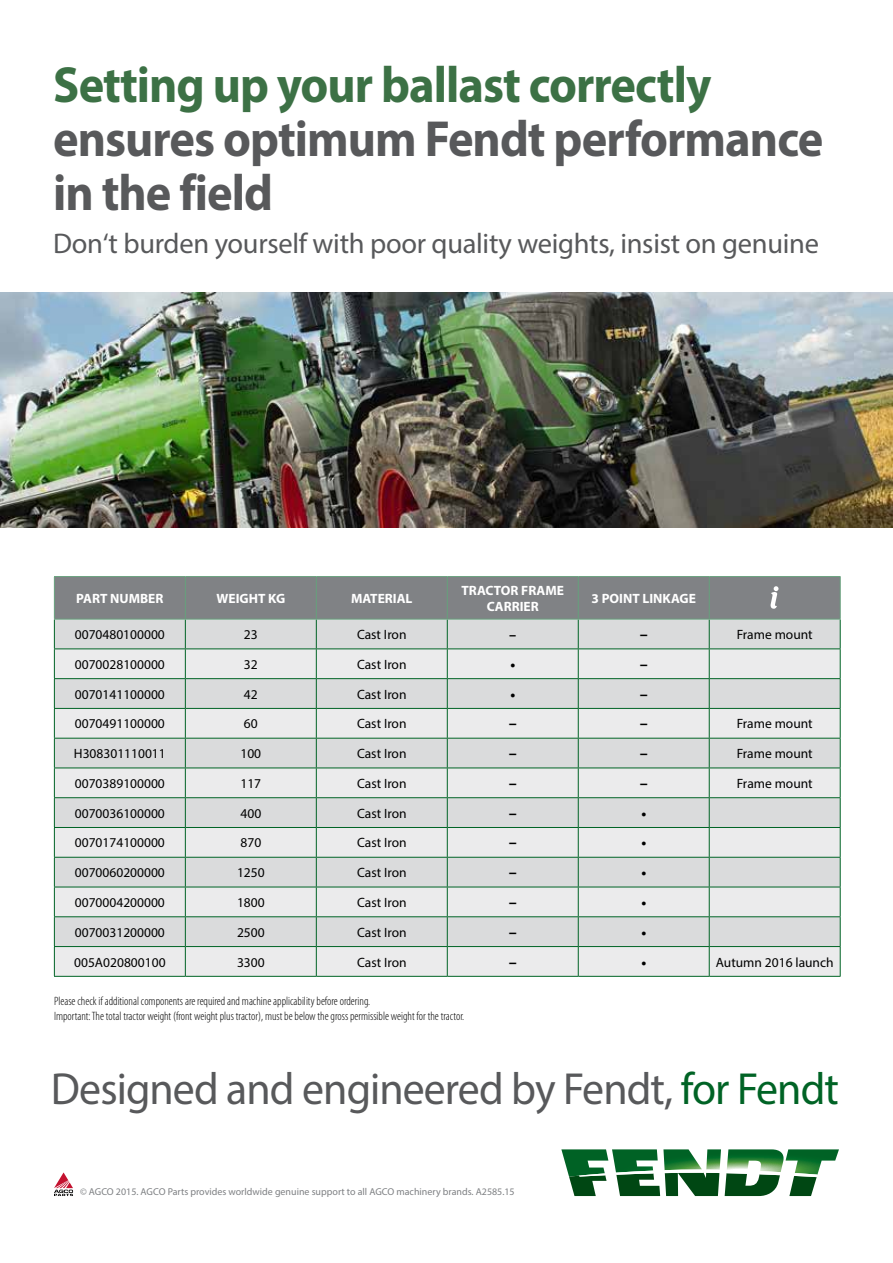
<style>
.page{position:relative;width:893px;height:1263px;background:#fff}
.page>*{position:absolute;margin:0;border:0;box-sizing:border-box;transform-origin:0 0}
.t1{font:700 51px/54px "Myriad Pro";letter-spacing:-.02em;color:#58595b;scale:.95 1}
.t2{font:700 51px "Myriad Pro";letter-spacing:-.02em;color:#3c7145;scale:.95 1}
.t3{font:45.15px "Myriad Pro";letter-spacing:-.02em;color:#58595b}
.t4{font:28.5px "Myriad Pro";letter-spacing:-.01em;color:#58595b}
.t5{font:13.5px "Myriad Pro";color:#000}
.t6{font:700 13.5px/16.2px "Myriad Pro";color:#fff;text-align:center}
.t7{font:900 13.5px "Myriad Pro";color:#000}
.t8{font:300 condensed 12.15px/14.5px "Myriad Pro";color:#000}
.t9{font:900 12px "Myriad Pro";color:#000}
.t10{font:10.05px "Myriad Pro";color:#7e8083}
.s1{color:#006325}
</style>
<div class="page">
<img style="left:0;top:292px;width:893px;height:236px">
<svg style="left:561px;top:1149px;width:278px;height:47px"></svg>
<svg style="left:759px;top:1171px;width:22px;height:4px"></svg>
<svg style="left:54px;top:1172px;width:19px;height:24px"></svg>
<hr style="left:54px;top:976px;width:131px;height:1px;background:#006325">
<hr style="left:185px;top:976px;width:131px;height:1px;background:#006325">
<hr style="left:316px;top:976px;width:131px;height:1px;background:#006325">
<hr style="left:447px;top:976px;width:131px;height:1px;background:#006325">
<hr style="left:578px;top:976px;width:131px;height:1px;background:#006325">
<hr style="left:709px;top:976px;width:132px;height:1px;background:#006325">
<hr style="left:54px;top:576px;width:131px;height:1px;background:#66a17c">
<hr style="left:185px;top:576px;width:131px;height:1px;background:#66a17c">
<hr style="left:316px;top:576px;width:131px;height:1px;background:#66a17c">
<hr style="left:447px;top:576px;width:131px;height:1px;background:#66a17c">
<hr style="left:578px;top:576px;width:131px;height:1px;background:#66a17c">
<hr style="left:709px;top:576px;width:132px;height:1px;background:#66a17c">
<svg style="left:54px;top:577px;width:787px;height:399px;background:#cfd4d3"></svg>
<h1 class="t2" style="left:53px;top:52px;width:694px">Setting up your ballast correctly</h1>
<h1 class="t1" style="left:53px;top:111px;width:812px">ensures optimum Fendt performance in the field</h1>
<h3 class="t4" style="left:53px;top:226px;width:767px">Don‘t burden yourself with poor quality weights, insist on genuine</h3>
<p class="t6" style="left:76px;top:590px;width:89px">PART NUMBER</p>
<p class="t6" style="left:216px;top:590px;width:70px">WEIGHT KG</p>
<p class="t6" style="left:351px;top:590px;width:63px">MATERIAL</p>
<p class="t6" style="left:462px;top:582px;width:104px">TRACTOR FRAME<br>CARRIER</p>
<p class="t6" style="left:591px;top:590px;width:106px">3 POINT LINKAGE</p>
<p class="t5" style="left:75px;top:626px;width:92px">0070480100000</p>
<p class="t5" style="left:244px;top:626px;width:15px">23</p>
<p class="t5" style="left:357px;top:626px;width:51px">Cast Iron</p>
<p class="t9" style="left:509px;top:626px;width:9px">−</p>
<p class="t7" style="left:640px;top:625px;width:10px">−</p>
<p class="t5" style="left:737px;top:626px;width:77px">Frame mount</p>
<p class="t5" style="left:75px;top:656px;width:92px">0070028100000</p>
<p class="t5" style="left:244px;top:656px;width:15px">32</p>
<p class="t5" style="left:357px;top:656px;width:51px">Cast Iron</p>
<p class="t7" style="left:510px;top:655px;width:6px">•</p>
<p class="t7" style="left:640px;top:655px;width:10px">−</p>
<p class="t5" style="left:75px;top:686px;width:92px">0070141100000</p>
<p class="t5" style="left:244px;top:686px;width:15px">42</p>
<p class="t5" style="left:357px;top:686px;width:51px">Cast Iron</p>
<p class="t7" style="left:510px;top:685px;width:6px">•</p>
<p class="t7" style="left:640px;top:685px;width:10px">−</p>
<p class="t5" style="left:75px;top:715px;width:92px">0070491100000</p>
<p class="t5" style="left:244px;top:715px;width:15px">60</p>
<p class="t5" style="left:357px;top:715px;width:51px">Cast Iron</p>
<p class="t7" style="left:509px;top:715px;width:10px">−</p>
<p class="t7" style="left:640px;top:715px;width:10px">−</p>
<p class="t5" style="left:737px;top:715px;width:77px">Frame mount</p>
<p class="t5" style="left:74px;top:745px;width:93px">H308301110011</p>
<p class="t5" style="left:240px;top:745px;width:22px">100</p>
<p class="t5" style="left:357px;top:745px;width:51px">Cast Iron</p>
<p class="t7" style="left:509px;top:744px;width:10px">−</p>
<p class="t7" style="left:640px;top:744px;width:10px">−</p>
<p class="t5" style="left:737px;top:745px;width:77px">Frame mount</p>
<p class="t5" style="left:75px;top:775px;width:92px">0070389100000</p>
<p class="t5" style="left:240px;top:775px;width:22px">117</p>
<p class="t5" style="left:357px;top:775px;width:51px">Cast Iron</p>
<p class="t7" style="left:509px;top:774px;width:10px">−</p>
<p class="t7" style="left:640px;top:774px;width:10px">−</p>
<p class="t5" style="left:737px;top:775px;width:77px">Frame mount</p>
<p class="t5" style="left:75px;top:805px;width:92px">0070036100000</p>
<p class="t5" style="left:240px;top:805px;width:22px">400</p>
<p class="t5" style="left:357px;top:805px;width:51px">Cast Iron</p>
<p class="t7" style="left:509px;top:804px;width:10px">−</p>
<p class="t7" style="left:641px;top:804px;width:6px">•</p>
<p class="t5" style="left:75px;top:835px;width:92px">0070174100000</p>
<p class="t5" style="left:240px;top:835px;width:22px">870</p>
<p class="t5" style="left:357px;top:835px;width:51px">Cast Iron</p>
<p class="t7" style="left:509px;top:834px;width:10px">−</p>
<p class="t7" style="left:641px;top:834px;width:6px">•</p>
<p class="t5" style="left:75px;top:864px;width:92px">0070060200000</p>
<p class="t5" style="left:237px;top:864px;width:29px">1250</p>
<p class="t5" style="left:357px;top:864px;width:51px">Cast Iron</p>
<p class="t7" style="left:509px;top:864px;width:10px">−</p>
<p class="t7" style="left:641px;top:864px;width:6px">•</p>
<p class="t5" style="left:75px;top:894px;width:92px">0070004200000</p>
<p class="t5" style="left:237px;top:894px;width:29px">1800</p>
<p class="t5" style="left:357px;top:894px;width:51px">Cast Iron</p>
<p class="t7" style="left:509px;top:893px;width:10px">−</p>
<p class="t7" style="left:641px;top:893px;width:6px">•</p>
<p class="t5" style="left:75px;top:924px;width:92px">0070031200000</p>
<p class="t5" style="left:237px;top:924px;width:29px">2500</p>
<p class="t5" style="left:357px;top:924px;width:51px">Cast Iron</p>
<p class="t7" style="left:509px;top:923px;width:10px">−</p>
<p class="t7" style="left:641px;top:923px;width:6px">•</p>
<p class="t5" style="left:74px;top:954px;width:93px">005A020800100</p>
<p class="t5" style="left:237px;top:954px;width:29px">3300</p>
<p class="t5" style="left:357px;top:954px;width:51px">Cast Iron</p>
<p class="t7" style="left:509px;top:953px;width:10px">−</p>
<p class="t7" style="left:641px;top:953px;width:6px">•</p>
<p class="t5" style="left:716px;top:954px;width:119px">Autumn 2016 launch</p>
<p class="t8" style="left:54px;top:994px;width:412px">Please check if additional components are required and machine applicability before ordering.<br>Important: The total tractor weight (front weight plus tractor), must be below the gross permissible weight for the tractor.</p>
<h2 class="t3" style="left:51px;top:1061px;width:790px">Designed and engineered by Fendt, <span class="s1">for Fendt</span></h2>
<p class="t10" style="left:80px;top:1186px;width:436px">© AGCO 2015. AGCO Parts provides worldwide genuine support to all AGCO machinery brands. A2585.15</p>
</div>
